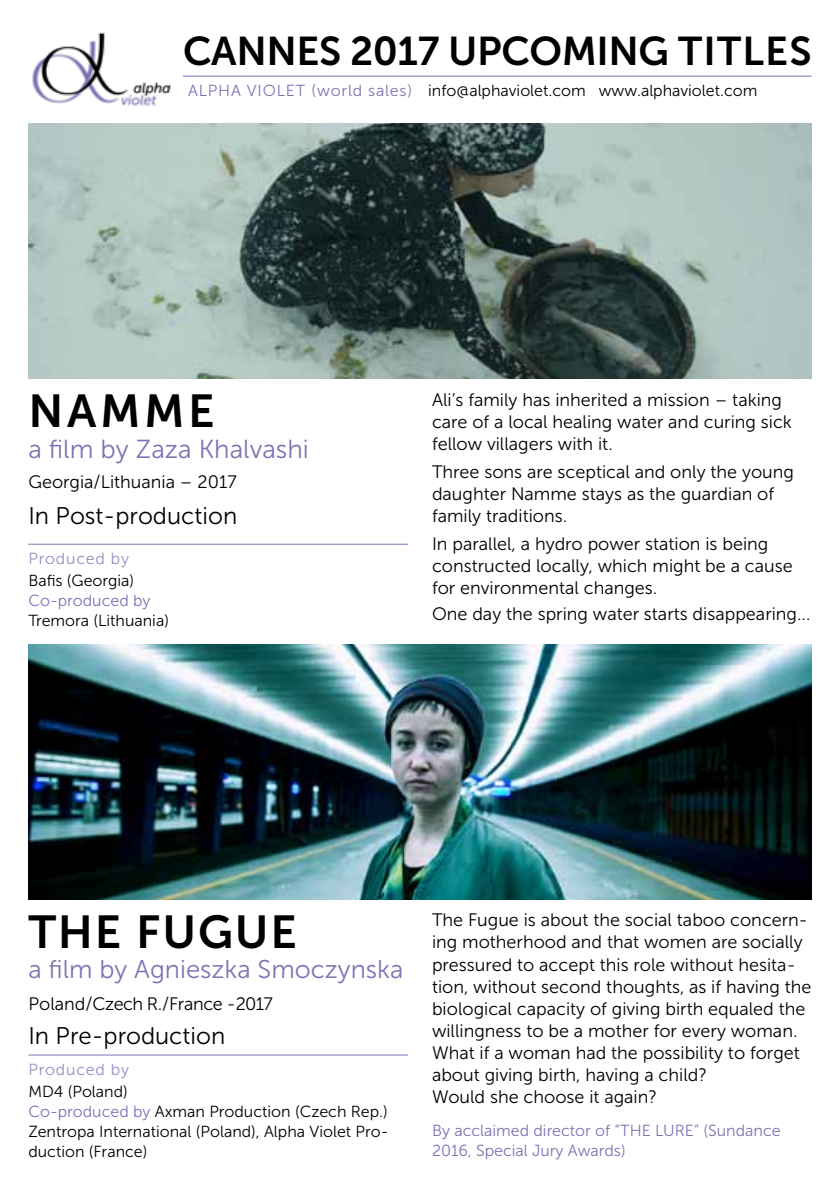
<style>
.page{position:relative;width:840px;height:1191px;background:#fff}
.page>*{position:absolute;margin:0;border:0;box-sizing:border-box;transform-origin:0 0}
.t1{font:46px "Museo Sans 700";letter-spacing:.04em;color:#000}
.t2{font:40px "Museo Sans 700";letter-spacing:-.01em;color:#000}
.t3{font:26px "Museo Sans 300";color:#8071b4}
.t4{font:25.6px "Museo Sans 300";color:#8071b4}
.t5{font:24px "Museo Sans 300";color:#000}
.t6{font:18px/22px "Museo Sans 300";color:#000}
.t7{font:18px "Museo Sans 300";letter-spacing:-.02em;color:#000}
.t8{font:16px/20px "Museo Sans 300";color:#000}
.t9{font:16px/20px "Museo Sans 300";color:#8071b4}
.t10{font:16px "Museo Sans 300";letter-spacing:.05em;color:#998ec3}
.s1{color:#8071b4}
</style>
<div class="page">
<img style="left:32px;top:32px;width:139px;height:74px">
<hr style="left:183px;top:76px;width:628px;height:1px;background:#8071b4">
<img style="left:28px;top:123px;width:783px;height:255px">
<img style="left:28px;top:644px;width:783px;height:255px">
<hr style="left:28px;top:544px;width:380px;height:1px;background:#8071b4">
<hr style="left:28px;top:1054px;width:380px;height:1px;background:#8071b4">
<h2 class="t2" style="left:183px;top:28px;width:629px">CANNES 2017 UPCOMING TITLES</h2>
<p class="t8" style="left:188px;top:81px;width:570px"><span class="s1">Alp ha Vi ol et (world sales)</span> info@alphaviolet.com www.alphaviolet.com</p>
<h1 class="t1" style="left:28px;top:385px;width:188px">NAMME</h1>
<h3 class="t3" style="left:28px;top:435px;width:282px">a film by Zaza Khalvashi</h3>
<p class="t6" style="left:28px;top:471px;width:210px">Georgia/Lithuania – 2017</p>
<h3 class="t5" style="left:28px;top:502px;width:210px">In Post-production</h3>
<p class="t10" style="left:28px;top:550px;width:102px">Produced by</p>
<p class="t8" style="left:28px;top:571px;width:107px">Bafis (Georgia)</p>
<p class="t9" style="left:28px;top:591px;width:124px">Co-produced by</p>
<p class="t8" style="left:28px;top:611px;width:142px">Tremora (Lithuania)</p>
<p class="t6" style="left:432px;top:388px;width:361px">Ali’s family has inherited a mission – taking care of a local healing water and curing sick fellow villagers with it.</p>
<p class="t6" style="left:432px;top:460px;width:363px">Three sons are sceptical and only the young daughter Namme stays as the guardian of family traditions.</p>
<p class="t6" style="left:432px;top:532px;width:362px">In parallel, a hydro power station is being constructed locally, which might be a cause for environmental changes.</p>
<p class="t6" style="left:432px;top:602px;width:380px">One day the spring water starts disappearing...</p>
<h1 class="t1" style="left:28px;top:906px;width:270px">THE FUGUE</h1>
<h3 class="t4" style="left:28px;top:955px;width:376px">a film by Agnieszka Smoczynska</h3>
<p class="t7" style="left:28px;top:994px;width:246px">Poland/Czech R./France -2017</p>
<h3 class="t5" style="left:28px;top:1022px;width:198px">In Pre-production</h3>
<p class="t10" style="left:28px;top:1061px;width:102px">Produced by</p>
<p class="t8" style="left:28px;top:1081px;width:361px">MD4 (Poland)<br><span class="s1">Co-produced by</span> Axman Production (Czech Rep.)<br>Zentropa International (Poland), Alpha Violet Pro&shy;duction (France)</p>
<p class="t6" style="left:432px;top:909px;width:381px">The Fugue is about the social taboo concern&shy;ing motherhood and that women are socially pressured to accept this role without hesita&shy;tion, without second thoughts, as if having the biological capacity of giving birth equaled the willingness to be a mother for every woman.<br>What if a woman had the possibility to forget about giving birth, having a child?<br>Would she choose it again?</p>
<p class="t9" style="left:432px;top:1120px;width:350px">By acclaimed director of “THE LURE” (Sundance<br>2016, Special Jury Awards)</p>
</div>
